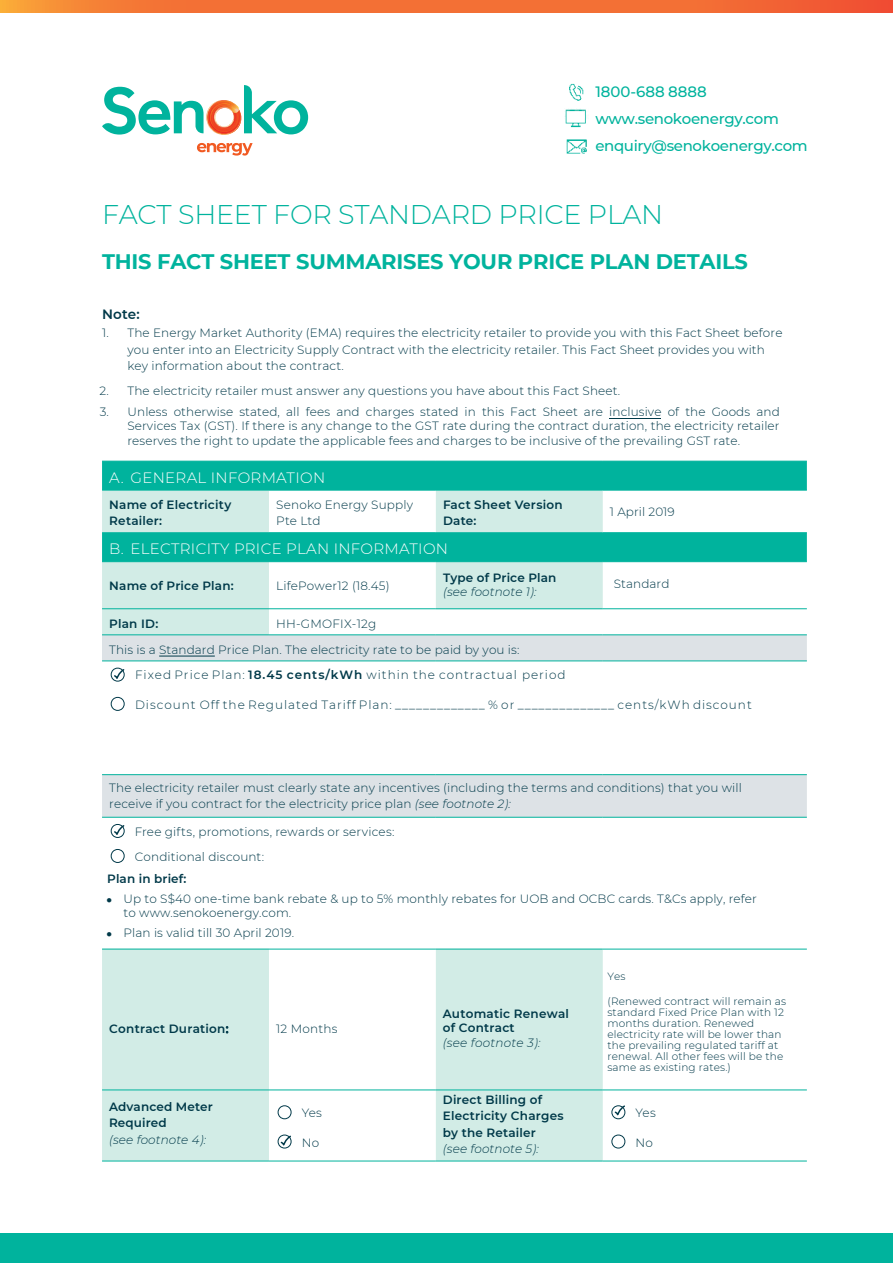
<style>
.page{position:relative;width:893px;height:1263px;background:#fff}
.page>*{position:absolute;margin:0;border:0;box-sizing:border-box;transform-origin:0 0}
.t1{font:300 27px "Montserrat";letter-spacing:-.01em;color:#00b39d}
.t2{font:700 21px "Montserrat";letter-spacing:-.01em;color:#00b39d}
.t3{font:500 15px/26.8px "Montserrat";letter-spacing:-.02em;color:#00b39d}
.t4{font:300 15px "Montserrat";letter-spacing:.02em;color:#fff}
.t5{font:600 13.5px "Montserrat";color:#003949}
.t6{font:300 12px/16.5px "Montserrat";letter-spacing:.01em;color:#003949}
.t7{font:600 12px/16.5px "Montserrat";letter-spacing:.02em;color:#003949}
.t8{font:300 12px "Montserrat";letter-spacing:.08em;color:#003949}
.t9{font:italic 300 12px "Montserrat";letter-spacing:.01em;color:#003949}
.t10{font:300 10.5px/10.9px "Montserrat";letter-spacing:.015em;color:#003949}
.s1{font-weight:600}
.s2{font-style:italic}
.s3{font-weight:500}
</style>
<div class="page">
<svg style="left:102px;top:562px;width:501px;height:72px;fill:#d2ece6"></svg>
<svg style="left:102px;top:948px;width:501px;height:213px;fill:#d2ece6"></svg>
<div style="left:102px;top:775px;width:705px;height:42px;background:#dde2e6"></div>
<svg style="left:102px;top:85px;width:206px;height:71px"></svg>
<img style="left:566px;top:139px;width:21px;height:15px">
<img style="left:565px;top:109px;width:21px;height:19px">
<img style="left:569px;top:83px;width:15px;height:18px">
<hr style="left:610px;top:418px;width:51px;height:1px;background:#003949">
<svg style="left:102px;top:462px;width:705px;height:99px;fill:#00b39d"></svg>
<svg style="left:102px;top:491px;width:501px;height:41px"></svg>
<hr style="left:102px;top:608px;width:167px;height:1px;background:#00b39d">
<hr style="left:269px;top:634px;width:167px;height:1px;background:#00b39d">
<hr style="left:436px;top:634px;width:167px;height:1px;background:#00b39d">
<hr style="left:603px;top:634px;width:204px;height:1px;background:#00b39d">
<hr style="left:269px;top:608px;width:167px;height:1px;background:#00b39d">
<hr style="left:603px;top:608px;width:204px;height:1px;background:#00b39d">
<hr style="left:102px;top:1161px;width:167px;height:1px;background:#00b39d">
<hr style="left:269px;top:1161px;width:167px;height:1px;background:#00b39d">
<hr style="left:436px;top:1161px;width:167px;height:1px;background:#00b39d">
<hr style="left:603px;top:1161px;width:204px;height:1px;background:#00b39d">
<hr style="left:102px;top:1089px;width:167px;height:1px;background:#00b39d">
<hr style="left:269px;top:1089px;width:167px;height:1px;background:#00b39d">
<hr style="left:603px;top:1089px;width:204px;height:1px;background:#00b39d">
<hr style="left:102px;top:949px;width:167px;height:1px;background:#00b39d">
<hr style="left:269px;top:949px;width:167px;height:1px;background:#00b39d">
<hr style="left:603px;top:949px;width:204px;height:1px;background:#00b39d">
<hr style="left:102px;top:774px;width:167px;height:1px;background:#00b39d">
<hr style="left:269px;top:774px;width:167px;height:1px;background:#00b39d">
<hr style="left:436px;top:774px;width:167px;height:1px;background:#00b39d">
<hr style="left:603px;top:774px;width:204px;height:1px;background:#00b39d">
<hr style="left:102px;top:817px;width:167px;height:1px;background:#00b39d">
<hr style="left:269px;top:817px;width:167px;height:1px;background:#00b39d">
<hr style="left:436px;top:817px;width:167px;height:1px;background:#00b39d">
<hr style="left:603px;top:817px;width:204px;height:1px;background:#00b39d">
<hr style="left:102px;top:461px;width:167px;height:1px;background:#00b39d">
<hr style="left:269px;top:461px;width:167px;height:1px;background:#00b39d">
<hr style="left:436px;top:461px;width:167px;height:1px;background:#00b39d">
<hr style="left:603px;top:461px;width:204px;height:1px;background:#00b39d">
<hr style="left:269px;top:490px;width:167px;height:1px;background:#00b39d">
<hr style="left:436px;top:490px;width:167px;height:1px;background:#00b39d">
<hr style="left:603px;top:490px;width:204px;height:1px;background:#00b39d">
<hr style="left:269px;top:532px;width:167px;height:1px;background:#00b39d">
<hr style="left:436px;top:532px;width:167px;height:1px;background:#00b39d">
<hr style="left:603px;top:532px;width:204px;height:1px;background:#00b39d">
<hr style="left:269px;top:561px;width:167px;height:1px;background:#00b39d">
<hr style="left:603px;top:561px;width:204px;height:1px;background:#00b39d">
<hr style="left:102px;top:490px;width:167px;height:1px;background:#00b39d">
<hr style="left:102px;top:532px;width:167px;height:1px;background:#00b39d">
<hr style="left:102px;top:561px;width:167px;height:1px;background:#00b39d">
<hr style="left:102px;top:634px;width:167px;height:1px;background:#00b39d">
<hr style="left:436px;top:561px;width:167px;height:1px;background:#00b39d">
<hr style="left:436px;top:608px;width:167px;height:1px;background:#00b39d">
<hr style="left:436px;top:949px;width:167px;height:1px;background:#00b39d">
<hr style="left:436px;top:1089px;width:167px;height:1px;background:#00b39d">
<svg style="left:110px;top:697px;width:15px;height:14px"></svg>
<svg style="left:110px;top:849px;width:15px;height:14px"></svg>
<svg style="left:277px;top:1105px;width:15px;height:14px"></svg>
<svg style="left:611px;top:1134px;width:15px;height:15px"></svg>
<svg style="left:277px;top:1134px;width:15px;height:17px"></svg>
<svg style="left:611px;top:1105px;width:15px;height:15px"></svg>
<div style="left:0;top:1233px;width:893px;height:30px;background:#00b39d"></div>
<svg style="left:0;top:0;width:893px;height:13px"></svg>
<svg style="left:102px;top:635px;width:705px;height:47px"></svg>
<svg style="left:110px;top:824px;width:15px;height:14px"></svg>
<p class="t3" style="left:595px;top:78px;width:214px">1800-688 8888 www.senokoenergy.com enquiry@senokoenergy.com</p>
<h1 class="t1" style="left:102px;top:196px;width:563px">FACT SHEET FOR STANDARD PRICE PLAN</h1>
<h2 class="t2" style="left:102px;top:247px;width:647px">THIS FACT SHEET SUMMARISES YOUR PRICE PLAN DETAILS</h2>
<p class="t5" style="left:102px;top:305px;width:39px">Note:</p>
<p class="t6" style="left:127px;top:324px;width:657px;text-indent:-25px">1. The Energy Market Authority (EMA) requires the electricity retailer to provide you with this Fact Sheet before you enter into an Electricity Supply Contract with the electricity retailer. This Fact Sheet provides you with key information about the contract.</p>
<p class="t6" style="left:100px;top:382px;width:522px">2. The electricity retailer must answer any questions you have about this Fact Sheet.</p>
<p class="t6" style="left:127px;top:404px;width:654px;line-height:14.4px;text-align:justify;text-indent:-28px">3. Unless otherwise stated, all fees and charges stated in this Fact Sheet are inclusive of the Goods and Services Tax (GST). If there is any change to the GST rate during the contract duration, the electricity retailer reserves the right to update the applicable fees and charges to be inclusive of the prevailing GST rate.</p>
<p class="t4" style="left:109px;top:467px;width:217px">A. GENERAL INFORMATION</p>
<p class="t7" style="left:109px;top:496px;width:124px">Name of Electricity<br>Retailer:</p>
<p class="t6" style="left:276px;top:496px;width:138px">Senoko Energy Supply<br>Pte Ltd</p>
<p class="t7" style="left:443px;top:496px;width:121px">Fact Sheet Version<br>Date:</p>
<p class="t6" style="left:610px;top:503px;width:66px">1 April 2019</p>
<p class="t4" style="left:109px;top:539px;width:340px">B. ELECTRICITY PRICE PLAN INFORMATION</p>
<p class="t7" style="left:109px;top:576px;width:126px">Name of Price Plan:</p>
<p class="t6" style="left:276px;top:577px;width:115px">LifePower12 (18.45)</p>
<p class="t7" style="left:443px;top:569px;width:115px">Type of Price Plan</p>
<p class="t9" style="left:443px;top:584px;width:95px">(see footnote 1):</p>
<p class="t6" style="left:614px;top:575px;width:57px">Standard</p>
<p class="t7" style="left:109px;top:614px;width:51px">Plan ID:</p>
<p class="t6" style="left:276px;top:615px;width:102px">HH-GMOFIX-12g</p>
<p class="t6" style="left:109px;top:641px;width:412px">This is a Standard Price Plan. The electricity rate to be paid by you is:</p>
<p class="t8" style="left:135px;top:667px;width:432px">Fixed Price Plan: <span class="s1">18.45 cents/kWh</span> within the contractual period</p>
<p class="t8" style="left:135px;top:696px;width:618px">Discount Off the Regulated Tariff Plan: _____________ % or ______________ cents/kWh discount</p>
<p class="t6" style="left:109px;top:779px;width:634px">The electricity retailer must clearly state any incentives (including the terms and conditions) that you will receive if you contract for the electricity price plan <span class="s2">(see footnote 2):</span></p>
<p class="t6" style="left:135px;top:819px;width:261px;line-height:25px">Free gifts, promotions, rewards or services:<br>Conditional discount:</p>
<p class="t7" style="left:107px;top:870px;width:81px">Plan in brief:</p>
<p class="t6" style="left:124px;top:891px;width:635px;line-height:14.4px">Up to S$40 one-time bank rebate &amp; up to 5% monthly rebates for UOB and OCBC cards. T&amp;Cs apply, refer to www.senokoenergy.com.</p>
<p class="t6" style="left:124px;top:924px;width:172px">Plan is valid till 30 April 2019.</p>
<p class="t7" style="left:109px;top:1020px;width:121px">Contract Duration<span class="s3">:</span></p>
<p class="t6" style="left:276px;top:1020px;width:63px">12 Months</p>
<p class="t7" style="left:109px;top:1097px;width:105px">Advanced Meter<br>Required</p>
<p class="t9" style="left:109px;top:1131px;width:99px">(see footnote 4):</p>
<p class="t6" style="left:302px;top:1104px;width:22px">Yes</p>
<p class="t6" style="left:302px;top:1134px;width:19px">No</p>
<p class="t7" style="left:443px;top:1006px;width:128px;line-height:14.4px">Automatic Renewal of Contract</p>
<p class="t9" style="left:443px;top:1034px;width:99px">(see footnote 3):</p>
<p class="t7" style="left:443px;top:1091px;width:122px">Direct Billing of<br>Electricity Charges by the Retailer</p>
<p class="t9" style="left:443px;top:1141px;width:97px">(see footnote 5):</p>
<p class="t10" style="left:607px;top:970px;width:20px">Yes</p>
<p class="t10" style="left:607px;top:995px;width:180px">(Renewed contract will remain as standard Fixed Price Plan with 12 months duration. Renewed electricity rate will be lower than the prevailing regulated tariff at renewal. All other fees will be the same as existing rates.)</p>
<p class="t6" style="left:635px;top:1104px;width:22px">Yes</p>
<p class="t6" style="left:635px;top:1134px;width:19px">No</p>
</div>
